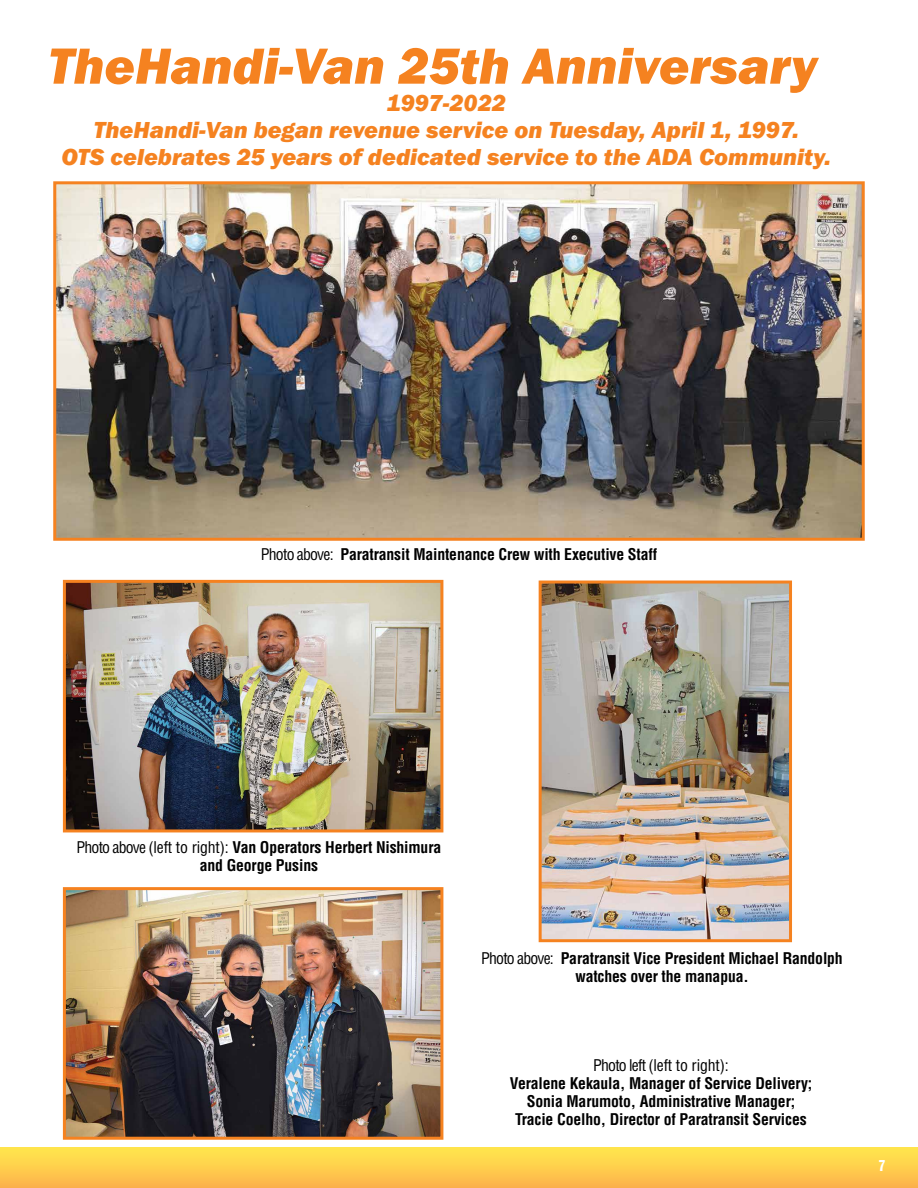
<style>
.page{position:relative;width:918px;height:1188px;background:#fff}
.page>*{position:absolute;margin:0;border:0;box-sizing:border-box;transform-origin:0 0}
.t1{font:52.5px "Franklin Gothic URW Hea Ita";color:#f58220}
.t2{font:24px/27px "Franklin Gothic URW Hea Ita";color:#f58220;text-align:center}
.t3{font:16.5px "Franklin Gothic URW Com Dem";color:#fff}
.t4{font:700 condensed 15.75px/18px "Helvetica";letter-spacing:-.01em;color:#000;text-align:center}
.t5{font:condensed 15.75px "Helvetica";letter-spacing:-.01em;color:#000}
.s1{font-weight:400}
</style>
<div class="page">
<img style="left:57px;top:185px;width:804px;height:352px">
<div style="left:53px;top:181px;width:812px;height:360px;border:3px solid #f58220"></div>
<img style="left:67px;top:584px;width:372px;height:244px">
<div style="left:63px;top:580px;width:380px;height:252px;border:3px solid #f58220"></div>
<img style="left:67px;top:891px;width:372px;height:245px">
<div style="left:63px;top:887px;width:380px;height:253px;border:3px solid #f58220"></div>
<img style="left:543px;top:585px;width:245px;height:353px">
<div style="left:539px;top:581px;width:253px;height:361px;border:3px solid #f58220"></div>
<div style="left:0;top:1148px;width:918px;height:40px;background:linear-gradient(to bottom,#ffe84d,#fdb34b)"></div>
<h1 class="t1" style="left:48px;top:32px;width:771px">TheHandi-Van 25th Anniversary</h1>
<h2 class="t2" style="left:61px;top:89px;width:771px">1997-2022<br>TheHandi-Van began revenue service on Tuesday, April 1, 1997.<br>OTS celebrates 25 years of dedicated service to the ADA Community.</h2>
<p class="t4" style="left:261px;top:545px;width:398px"><span class="s1">Photo above:</span> Paratransit Maintenance Crew with Executive Staff</p>
<p class="t4" style="left:77px;top:838px;width:366px"><span class="s1">Photo above (left to right):</span> Van Operators Herbert Nishimura and George Pusins</p>
<p class="t4" style="left:481px;top:949px;width:363px"><span class="s1">Photo above:</span> Paratransit Vice President Michael Randolph watches over the manapua.</p>
<p class="t5" style="left:593px;top:1056px;width:137px">Photo left (left to right):</p>
<p class="t4" style="left:510px;top:1074px;width:304px">Veralene Kekaula, Manager of Service Delivery;<br>Sonia Marumoto, Administrative Manager;<br>Tracie Coelho, Director of Paratransit Services</p>
<p class="t3" style="left:879px;top:1156px;width:9px">7</p>
</div>
